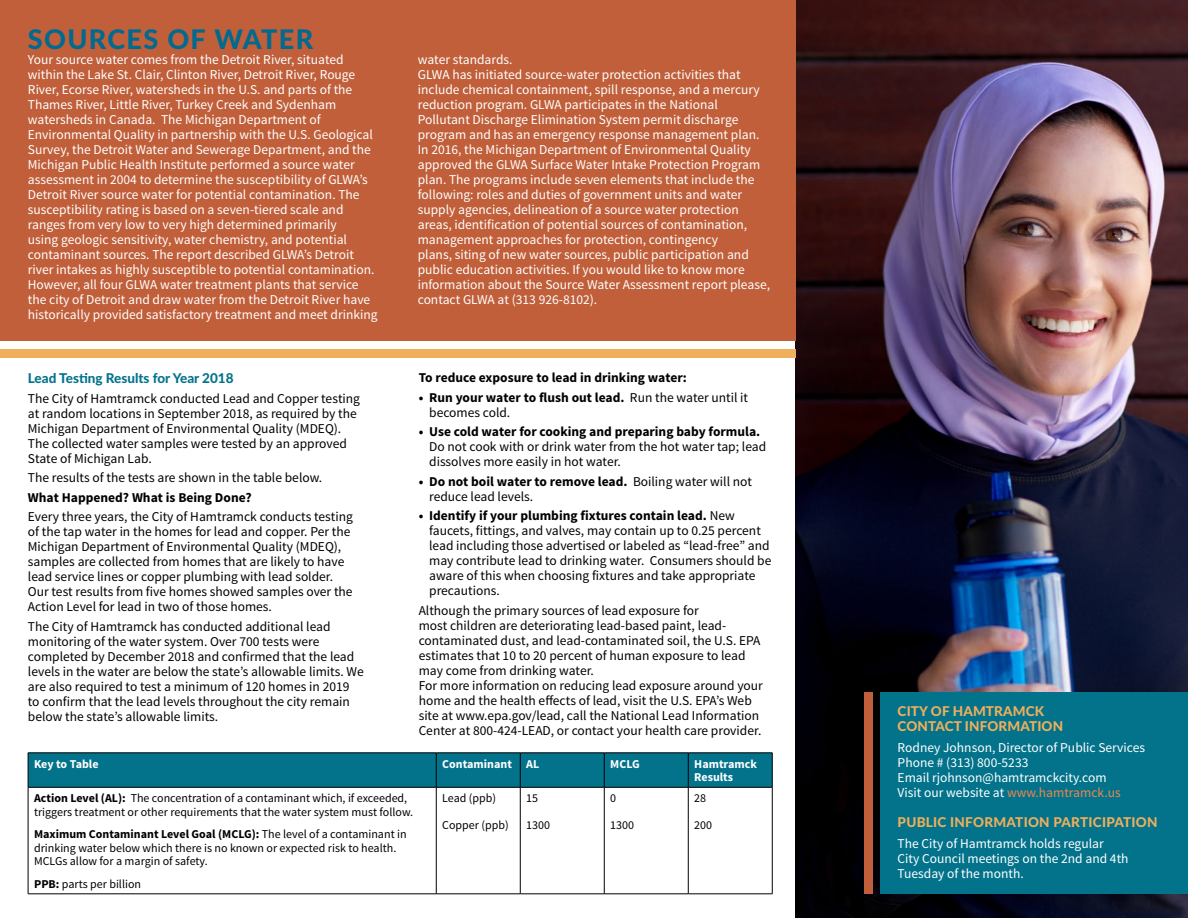
<style>
.page{position:relative;width:1188px;height:918px;background:#fff}
.page>*{position:absolute;margin:0;border:0;box-sizing:border-box;transform-origin:0 0}
.t1{font:800 27px "Lato";letter-spacing:.05em;color:#006a90}
.t2{font:13.5px/15px "Source Sans Pro";color:#fff}
.t3{font:13.5px/15px "Source Sans Pro";color:#000}
.t4{font:700 13.5px "Source Sans Pro";color:#000}
.t5{font:800 13.5px/15px "Lato";letter-spacing:.01em;color:#f0af5c}
.t6{font:800 13.5px "Lato";color:#03738c}
.t7{font:12px/13.5px "Source Sans Pro";color:#000}
.t8{font:700 12px/13.5px "Source Sans Pro";color:#fff}
.s1{font-weight:700}
.s2{color:#f28648}
</style>
<div class="page">
<img style="left:795px;top:0;width:393px;height:918px">
<div style="left:0;top:0;width:795px;height:340px;background:#c05f3a"></div>
<div style="left:880px;top:693px;width:308px;height:201px;background:#03738c"></div>
<div style="left:864px;top:693px;width:9px;height:201px;background:#c05f3a"></div>
<div style="left:0;top:349px;width:795px;height:8px;background:#f0af5c"></div>
<div style="left:29px;top:754px;width:743px;height:33px;background:#03738c"></div>
<hr style="left:28px;top:753px;width:408px;height:1px;background:#000">
<hr style="left:28px;top:753px;width:1px;height:34px;background:#000">
<hr style="left:436px;top:753px;width:84px;height:1px;background:#000">
<hr style="left:436px;top:753px;width:1px;height:34px;background:#000">
<hr style="left:520px;top:753px;width:84px;height:1px;background:#000">
<hr style="left:520px;top:753px;width:1px;height:34px;background:#000">
<hr style="left:604px;top:753px;width:84px;height:1px;background:#000">
<hr style="left:604px;top:753px;width:1px;height:34px;background:#000">
<hr style="left:688px;top:753px;width:84px;height:1px;background:#000">
<hr style="left:688px;top:753px;width:1px;height:34px;background:#000">
<hr style="left:772px;top:753px;width:1px;height:34px;background:#000">
<hr style="left:28px;top:787px;width:408px;height:1px;background:#000">
<hr style="left:28px;top:788px;width:1px;height:106px;background:#000">
<hr style="left:436px;top:787px;width:84px;height:1px;background:#000">
<hr style="left:436px;top:788px;width:1px;height:106px;background:#000">
<hr style="left:520px;top:787px;width:84px;height:1px;background:#000">
<hr style="left:520px;top:788px;width:1px;height:106px;background:#000">
<hr style="left:604px;top:787px;width:84px;height:1px;background:#000">
<hr style="left:604px;top:788px;width:1px;height:106px;background:#000">
<hr style="left:688px;top:787px;width:84px;height:1px;background:#000">
<hr style="left:688px;top:788px;width:1px;height:106px;background:#000">
<hr style="left:772px;top:788px;width:1px;height:106px;background:#000">
<hr style="left:28px;top:894px;width:408px;height:1px;background:#000">
<hr style="left:436px;top:894px;width:84px;height:1px;background:#000">
<hr style="left:520px;top:894px;width:84px;height:1px;background:#000">
<hr style="left:604px;top:894px;width:84px;height:1px;background:#000">
<hr style="left:688px;top:894px;width:84px;height:1px;background:#000">
<h1 class="t1" style="left:28px;top:19px;width:287px">SOURCES OF WATER</h1>
<p class="t2" style="left:28px;top:52px;width:351px">Your source water comes from the Detroit River, situated within the Lake St. Clair, Clinton River, Detroit River, Rouge River, Ecorse River, watersheds in the U.S. and parts of the Thames River, Little River, Turkey Creek and Sydenham watersheds in Canada. The Michigan Department of Environmental Quality in partnership with the U.S. Geological Survey, the Detroit Water and Sewerage Department, and the Michigan Public Health Institute performed a source water assessment in 2004 to determine the susceptibility of GLWA’s Detroit River source water for potential contamination. The susceptibility rating is based on a seven-tiered scale and ranges from very low to very high determined primarily<br>using geologic sensitivity, water chemistry, and potential contaminant sources. The report described GLWA’s Detroit river intakes as highly susceptible to potential contamination.<br>However, all four GLWA water treatment plants that service the city of Detroit and draw water from the Detroit River have historically provided satisfactory treatment and meet drinking</p>
<p class="t2" style="left:418px;top:52px;width:354px">water standards.<br>GLWA has initiated source-water protection activities that include chemical containment, spill response, and a mercury reduction program. GLWA participates in the National Pollutant Discharge Elimination System permit discharge program and has an emergency response management plan.<br>In 2016, the Michigan Department of Environmental Quality approved the GLWA Surface Water Intake Protection Program plan. The programs include seven elements that include the following: roles and duties of government units and water supply agencies, delineation of a source water protection areas, identification of potential sources of contamination, management approaches for protection, contingency<br>plans, siting of new water sources, public participation and public education activities. If you would like to know more information about the Source Water Assessment report please, contact GLWA at (313 926-8102).</p>
<p class="t6" style="left:28px;top:368px;width:207px">Lead Testing Results for Year 2018</p>
<p class="t3" style="left:28px;top:391px;width:334px">The City of Hamtramck conducted Lead and Copper testing at random locations in September 2018, as required by the Michigan Department of Environmental Quality (MDEQ).<br>The collected water samples were tested by an approved State of Michigan Lab.</p>
<p class="t3" style="left:28px;top:470px;width:296px">The results of the tests are shown in the table below.</p>
<p class="t4" style="left:28px;top:489px;width:225px">What Happened? What is Being Done?</p>
<p class="t3" style="left:28px;top:509px;width:327px">Every three years, the City of Hamtramck conducts testing of the tap water in the homes for lead and copper. Per the Michigan Department of Environmental Quality (MDEQ), samples are collected from homes that are likely to have lead service lines or copper plumbing with lead solder.<br>Our test results from five homes showed samples over the Action Level for lead in two of those homes.</p>
<p class="t3" style="left:28px;top:619px;width:337px">The City of Hamtramck has conducted additional lead monitoring of the water system. Over 700 tests were completed by December 2018 and confirmed that the lead levels in the water are below the state’s allowable limits. We are also required to test a minimum of 120 homes in 2019 to confirm that the lead levels throughout the city remain below the state’s allowable limits.</p>
<p class="t4" style="left:419px;top:369px;width:270px">To reduce exposure to lead in drinking water:</p>
<p class="t3" style="left:429px;top:390px;width:321px;text-indent:-11px"><span class="s1">• Run your water to flush out lead.</span> Run the water until it becomes cold.</p>
<p class="t4" style="left:419px;top:423px;width:343px">• Use cold water for cooking and preparing baby formula.</p>
<p class="t3" style="left:429px;top:440px;width:339px">Do not cook with or drink water from the hot water tap; lead dissolves more easily in hot water.</p>
<p class="t3" style="left:429px;top:474px;width:324px;text-indent:-11px"><span class="s1">• Do not boil water to remove lead.</span> Boiling water will not reduce lead levels.</p>
<p class="t3" style="left:429px;top:509px;width:344px;text-indent:-11px"><span class="s1">• Identify if your plumbing fixtures contain lead.</span> New faucets, fittings, and valves, may contain up to 0.25 percent lead including those advertised or labeled as “lead-free” and may contribute lead to drinking water. Consumers should be aware of this when choosing fixtures and take appropriate precautions.</p>
<p class="t3" style="left:419px;top:603px;width:346px">Although the primary sources of lead exposure for<br>most children are deteriorating lead-based paint, lead&shy;contaminated dust, and lead-contaminated soil, the U.S. EPA estimates that 10 to 20 percent of human exposure to lead may come from drinking water.<br>For more information on reducing lead exposure around your home and the health effects of lead, visit the U.S. EPA’s Web site at www.epa.gov/lead, call the National Lead Information Center at 800-424-LEAD, or contact your health care provider.</p>
<p class="t8" style="left:34px;top:758px;width:66px">Key to Table</p>
<p class="t8" style="left:442px;top:758px;width:99px">Contaminant AL</p>
<p class="t8" style="left:610px;top:758px;width:31px">MCLG</p>
<p class="t8" style="left:694px;top:758px;width:64px">Hamtramck<br>Results</p>
<p class="t7" style="left:34px;top:792px;width:381px"><span class="s1">Action Level (AL):</span> The concentration of a contaminant which, if exceeded, triggers treatment or other requirements that the water system must follow.</p>
<p class="t7" style="left:34px;top:828px;width:374px"><span class="s1">Maximum Contaminant Level Goal (MCLG):</span> The level of a contaminant in drinking water below which there is no known or expected risk to health.<br>MCLGs allow for a margin of safety.</p>
<p class="t7" style="left:34px;top:877px;width:109px"><span class="s1">PPB:</span> parts per billion</p>
<p class="t7" style="left:442px;top:792px;width:55px">Lead (ppb)</p>
<p class="t7" style="left:442px;top:819px;width:68px">Copper (ppb)</p>
<p class="t7" style="left:610px;top:792px;width:7px">0</p>
<p class="t7" style="left:610px;top:819px;width:25px">1300</p>
<p class="t7" style="left:694px;top:792px;width:13px">28</p>
<p class="t7" style="left:694px;top:819px;width:19px">200</p>
<p class="t7" style="left:526px;top:792px;width:13px">15</p>
<p class="t7" style="left:526px;top:819px;width:25px">1300</p>
<p class="t5" style="left:898px;top:703px;width:167px">CITY OF HAMTRAMCK<br>CONTACT INFORMATION</p>
<p class="t2" style="left:898px;top:740px;width:249px">Rodney Johnson, Director of Public Services Phone # (313) 800-5233<br>Email rjohnson@hamtramckcity.com<br>Visit our website at <span class="s2">www.hamtramck.us</span></p>
<p class="t5" style="left:898px;top:814px;width:262px">PUBLIC INFORMATION PARTICIPATION</p>
<p class="t2" style="left:898px;top:836px;width:232px">The City of Hamtramck holds regular<br>City Council meetings on the 2nd and 4th<br>Tuesday of the month.</p>
</div>
